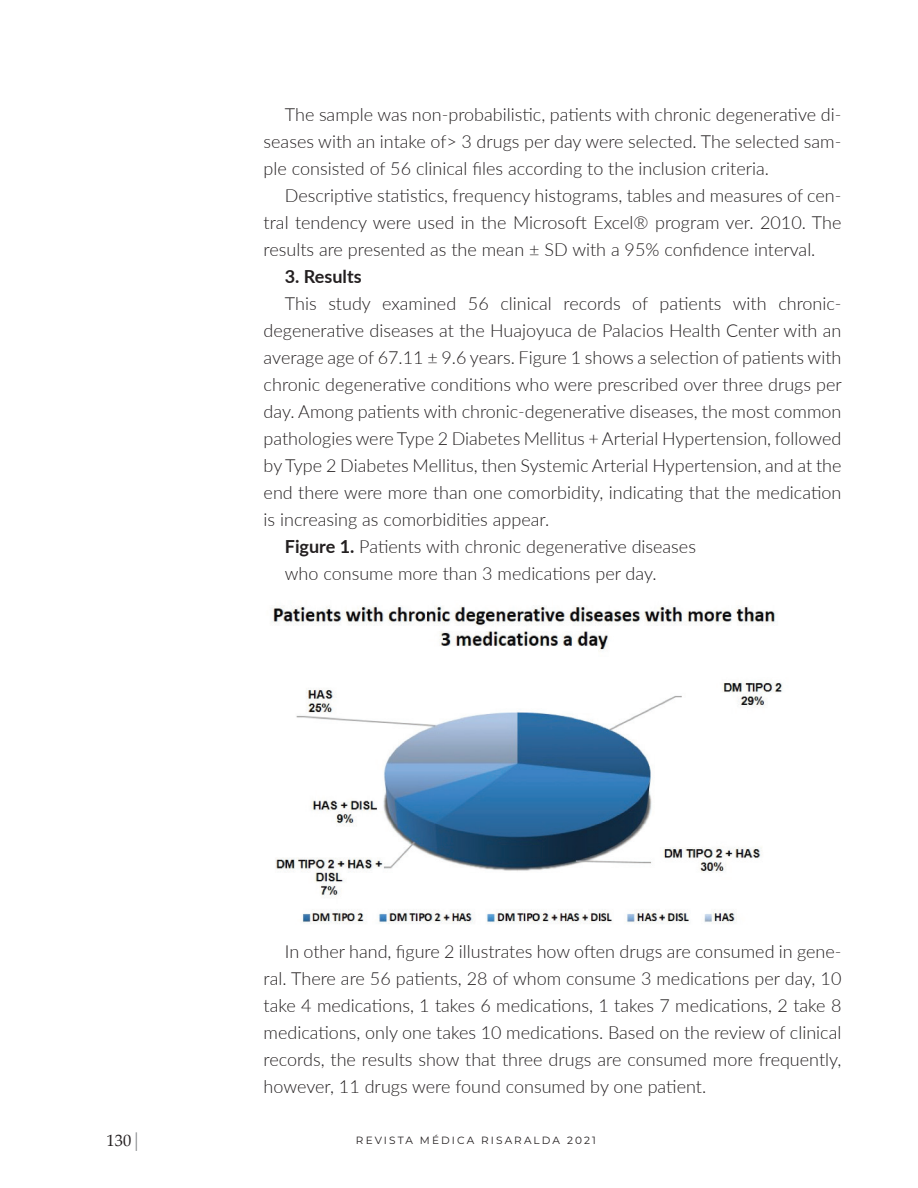
<style>
.page{position:relative;width:918px;height:1188px;background:#fff}
.page>*{position:absolute;margin:0;border:0;box-sizing:border-box;transform-origin:0 0}
.t1{font:300 18px/27px "Lato";color:#231f20;text-align:justify}
.t2{font:700 18px "Lato";color:#231f20}
.t3{font:16.5px "Palatino Linotype";color:#231f20}
.t4{font:10.5px "Montserrat";letter-spacing:.2em;color:#231f20}
.s1{font-weight:700}
.s2{color:#808285}
</style>
<div class="page">
<img style="left:272px;top:605px;width:510px;height:319px">
<p class="t1" style="left:264px;top:100px;width:579px;text-indent:21px">The sample was non-probabilistic, patients with chronic degenerative di&shy;seases with an intake of&gt; 3 drugs per day were selected. The selected sam&shy;ple consisted of 56 clinical files according to the inclusion criteria.</p>
<p class="t1" style="left:264px;top:181px;width:579px;text-indent:21px">Descriptive statistics, frequency histograms, tables and measures of cen&shy;tral tendency were used in the Microsoft Excel® program ver. 2010. The results are presented as the mean ± SD with a 95% confidence interval.</p>
<p class="t2" style="left:285px;top:263px;width:78px">3. Results</p>
<p class="t1" style="left:285px;top:289px;width:558px">This study examined 56 clinical records of patients with chronic-</p>
<p class="t1" style="left:264px;top:316px;width:579px">degenerative diseases at the Huajoyuca de Palacios Health Center with an</p>
<p class="t1" style="left:264px;top:343px;width:579px">average age of 67.11 ± 9.6 years. Figure 1 shows a selection of patients with</p>
<p class="t1" style="left:264px;top:370px;width:580px">chronic degenerative conditions who were prescribed over three drugs per</p>
<p class="t1" style="left:264px;top:397px;width:579px">day. Among patients with chronic-degenerative diseases, the most common</p>
<p class="t1" style="left:264px;top:424px;width:579px">pathologies were Type 2 Diabetes Mellitus + Arterial Hypertension, followed</p>
<p class="t1" style="left:264px;top:451px;width:579px">by Type 2 Diabetes Mellitus, then Systemic Arterial Hypertension, and at the</p>
<p class="t1" style="left:264px;top:478px;width:579px">end there were more than one comorbidity, indicating that the medication</p>
<p class="t1" style="left:264px;top:505px;width:287px">is increasing as comorbidities appear.</p>
<p class="t1" style="left:285px;top:532px;width:413px"><span class="s1">Figure 1.</span> Patients with chronic degenerative diseases</p>
<p class="t1" style="left:285px;top:559px;width:373px">who consume more than 3 medications per day.</p>
<p class="t1" style="left:264px;top:937px;width:579px;text-indent:21px">In other hand, figure 2 illustrates how often drugs are consumed in gene&shy;ral. There are 56 patients, 28 of whom consume 3 medications per day, 10 take 4 medications, 1 takes 6 medications, 1 takes 7 medications, 2 take 8 medications, only one takes 10 medications. Based on the review of clinical records, the results show that three drugs are consumed more frequently, however, 11 drugs were found consumed by one patient.</p>
<p class="t3" style="left:107px;top:1128px;width:36px">130<span class="s2">⏐</span></p>
<p class="t4" style="left:356px;top:1133px;width:241px">REVISTA MÉDICA RISARALDA 2021</p>
</div>
